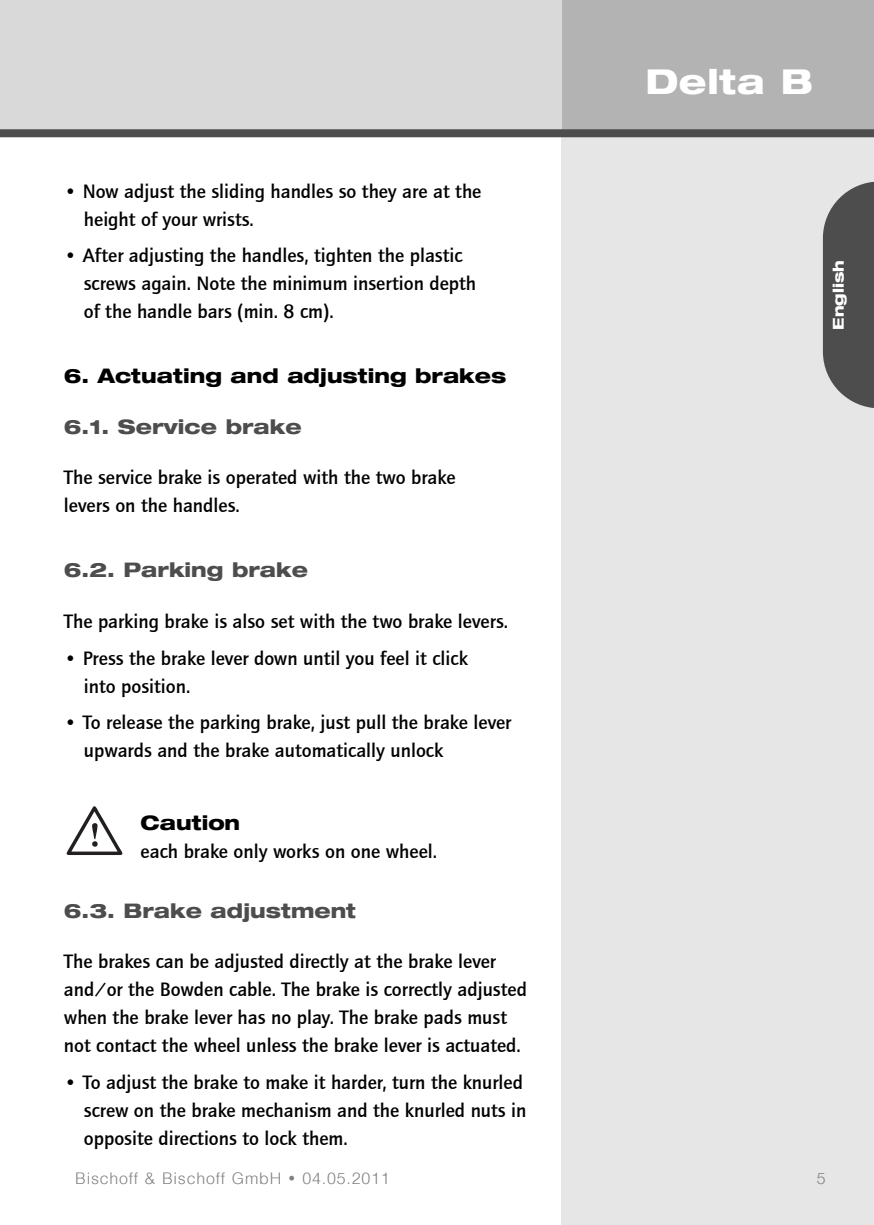
<style>
.page{position:relative;width:874px;height:1225px;background:#fff}
.page>*{position:absolute;margin:0;border:0;box-sizing:border-box;transform-origin:0 0}
.t1{font:italic 800 expanded 34.2px "Helvetica Neue";letter-spacing:.02em;color:#fff}
.t2{font:500 20px/28px "Quay Sans";color:#000}
.t3{font:800 expanded 20px "Helvetica Neue";color:#4d4d4d}
.t4{font:800 expanded 20px "Helvetica Neue";color:#000}
.t5{font:300 16px "Helvetica";letter-spacing:.05em;color:#808080}
.t6{font:800 expanded 15px "Helvetica Neue";color:#fff}
</style>
<div class="page">
<div style="left:561px;top:133px;width:312px;height:1092px;background:#e6e6e6"></div>
<div style="left:561px;top:0;width:312px;height:133px;background:#b3b3b3"></div>
<div style="left:0;top:0;width:561px;height:133px;background:#d9d9d9"></div>
<div style="left:0;top:129px;width:873px;height:8px;background:#4d4d4d"></div>
<svg style="left:822px;top:182px;width:51px;height:226px;background:#616161"></svg>
<svg style="left:67px;top:806px;width:55px;height:49px"></svg>
<p class="t2" style="left:84px;top:179px;width:399px;text-indent:-20px">• Now adjust the sliding handles so they are at the height of your wrists.</p>
<p class="t2" style="left:84px;top:243px;width:393px;text-indent:-20px">• After adjusting the handles, tighten the plastic screws again. Note the minimum insertion depth of the handle bars (min. 8 cm).</p>
<p class="t4" style="left:64px;top:368px;width:444px">6. Actuating and adjusting brakes</p>
<p class="t3" style="left:64px;top:419px;width:239px">6.1. Service brake</p>
<p class="t2" style="left:64px;top:465px;width:393px">The service brake is operated with the two brake levers on the handles.</p>
<p class="t3" style="left:64px;top:562px;width:245px">6.2. Parking brake</p>
<p class="t2" style="left:64px;top:609px;width:445px">The parking brake is also set with the two brake levers.</p>
<p class="t2" style="left:84px;top:645px;width:385px;text-indent:-20px">• Press the brake lever down until you feel it click into position.</p>
<p class="t2" style="left:84px;top:710px;width:428px;text-indent:-20px">• To release the parking brake, just pull the brake lever upwards and the brake automatically unlock</p>
<p class="t4" style="left:140px;top:815px;width:101px">Caution</p>
<p class="t2" style="left:140px;top:839px;width:298px">each brake only works on one wheel.</p>
<p class="t3" style="left:64px;top:902px;width:294px">6.3. Brake adjustment</p>
<p class="t2" style="left:64px;top:949px;width:464px">The brakes can be adjusted directly at the brake lever and/or the Bowden cable. The brake is correctly adjusted when the brake lever has no play. The brake pads must not contact the wheel unless the brake lever is actuated.</p>
<p class="t2" style="left:84px;top:1070px;width:444px;text-indent:-20px">• To adjust the brake to make it harder, turn the knurled screw on the brake mechanism and the knurled nuts in opposite directions to lock them.</p>
<h1 class="t1" style="left:645px;top:68px;width:169px">Delta B</h1>
<p class="t6" style="left:832px;top:330px;width:71px;rotate:-90deg">English</p>
<p class="t5" style="left:75px;top:1171px;width:316px">Bischoff &amp; Bischoff GmbH • 04.05.2011</p>
<p class="t5" style="left:816px;top:1171px;width:10px">5</p>
</div>
